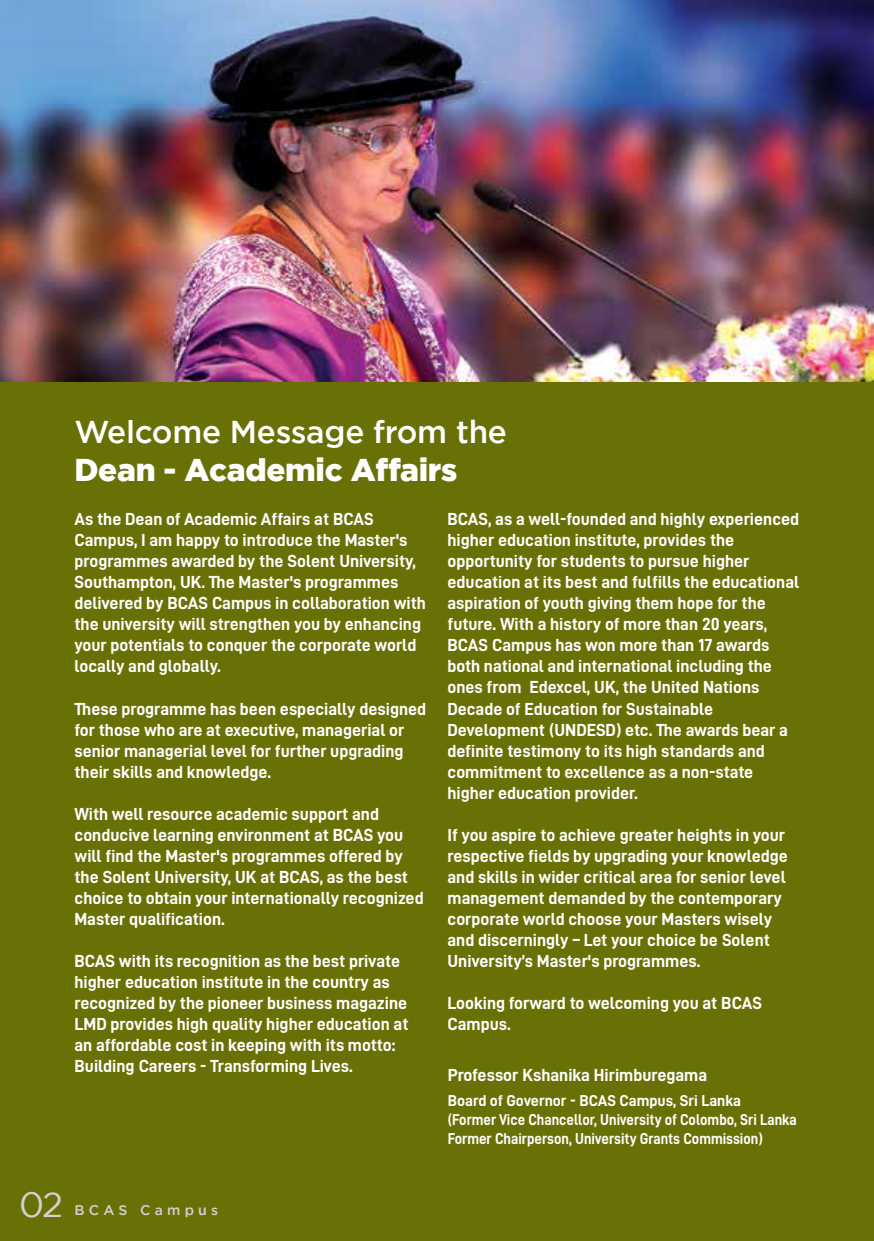
<style>
.page{position:relative;width:874px;height:1241px;background:#fff}
.page>*{position:absolute;margin:0;border:0;box-sizing:border-box;transform-origin:0 0}
.t1{font:35px "Gotham";color:#d1d3d4}
.t2{font:500 31.5px "Gotham";letter-spacing:-.01em;color:#fff}
.t3{font:900 31.5px "Gotham";letter-spacing:-.01em;color:#fff}
.t4{font:17.5px/21px "D DIN Bold";color:#fff}
.t5{font:15.75px/18.9px "D DIN Bold";color:#fff}
.t6{font:500 14px "Gotham";letter-spacing:.3em;color:#d1d3d4}
</style>
<div class="page">
<img style="left:0;top:0;width:873px;height:382px">
<div style="left:0;top:382px;width:873px;height:858px;background:#697106"></div>
<hr style="left:873px;top:573px;width:1px;height:667px;background:#08296c">
<h2 class="t2" style="left:74px;top:411px;width:434px">Welcome Message from the</h2>
<h2 class="t3" style="left:74px;top:448px;width:384px">Dean - Academic Affairs</h2>
<p class="t4" style="left:74px;top:508px;width:353px">As the Dean of Academic Affairs at BCAS Campus, I am happy to introduce the Master's programmes awarded by the Solent University, Southampton, UK. The Master's programmes delivered by BCAS Campus in collaboration with the university will strengthen you by enhancing your potentials to conquer the corporate world locally and globally.</p>
<p class="t4" style="left:74px;top:697px;width:353px">These programme has been especially designed for those who are at executive, managerial or senior managerial level for further upgrading their skills and knowledge.</p>
<p class="t4" style="left:74px;top:802px;width:350px">With well resource academic support and conducive learning environment at BCAS you will find the Master's programmes offered by the Solent University, UK at BCAS, as the best choice to obtain your internationally recognized Master qualification.</p>
<p class="t4" style="left:74px;top:949px;width:335px">BCAS with its recognition as the best private higher education institute in the country as recognized by the pioneer business magazine LMD provides high quality higher education at an affordable cost in keeping with its motto:<br>Building Careers - Transforming Lives.</p>
<p class="t4" style="left:447px;top:508px;width:353px">BCAS, as a well-founded and highly experienced higher education institute, provides the opportunity for students to pursue higher education at its best and fulfills the educational aspiration of youth giving them hope for the future. With a history of more than 20 years, BCAS Campus has won more than 17 awards both national and international including the ones from Edexcel, UK, the United Nations Decade of Education for Sustainable Development (UNDESD) etc. The awards bear a definite testimony to its high standards and commitment to excellence as a non-state higher education provider.</p>
<p class="t4" style="left:447px;top:823px;width:341px">If you aspire to achieve greater heights in your respective fields by upgrading your knowledge and skills in wider critical area for senior level management demanded by the contemporary corporate world choose your Masters wisely and discerningly – Let your choice be Solent University’s Master's programmes.</p>
<p class="t4" style="left:447px;top:991px;width:316px">Looking forward to welcoming you at BCAS<br>Campus.</p>
<p class="t4" style="left:447px;top:1064px;width:261px">Professor Kshanika Hirimburegama</p>
<p class="t5" style="left:447px;top:1090px;width:350px">Board of Governor - BCAS Campus, Sri Lanka<br>(Former Vice Chancellor, University of Colombo, Sri Lanka<br>Former Chairperson, University Grants Commission)</p>
<h1 class="t1" style="left:19px;top:1181px;width:45px">02</h1>
<p class="t6" style="left:74px;top:1200px;width:145px">BCAS Campus</p>
</div>
